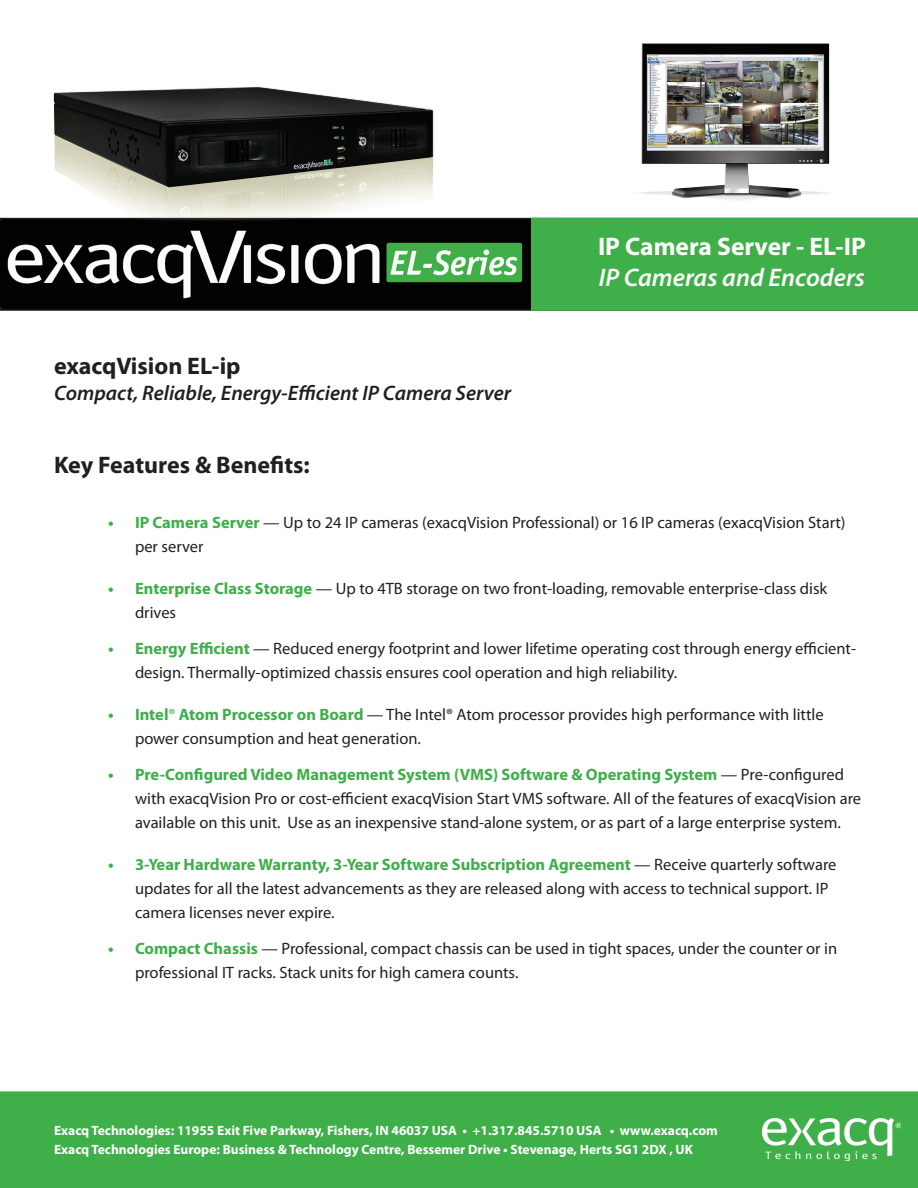
<style>
.page{position:relative;width:918px;height:1188px;background:#fff}
.page>*{position:absolute;margin:0;border:0;box-sizing:border-box;transform-origin:0 0}
.t1{font:700 25.5px/30.6px "Myriad Pro";color:#fff}
.t2{font:700 24px "Myriad Pro";color:#231f20}
.t3{font:italic 600 21px "Myriad Pro";color:#231f20}
.t4{font:16.5px/24px "Myriad Pro";color:#231f20}
.t5{font:700 13.5px/19.8px "Myriad Pro";color:#fff}
.s1{font-weight:600;font-style:italic}
.s2{font-weight:700;color:#3eaf49}
.s3{color:#3eaf49}
</style>
<div class="page">
<div style="left:0;top:218px;width:918px;height:93px;border:2px solid #231f20"></div>
<div style="left:532px;top:219px;width:385px;height:91px;background:#3eaf49"></div>
<div style="left:531px;top:218px;width:387px;height:93px;border:2px solid #3eaf49"></div>
<div style="left:1px;top:1092px;width:916px;height:96px;background:#3eaf49"></div>
<div style="left:0;top:1091px;width:918px;height:97px;border:2px solid #3eaf49"></div>
<img style="left:763px;top:1119px;width:138px;height:42px">
<img style="left:46px;top:86px;width:398px;height:136px">
<img style="left:638px;top:43px;width:192px;height:157px">
<img style="left:0;top:222px;width:529px;height:85px">
<p class="t2" style="left:54px;top:351px;width:188px">exacqVision EL-ip</p>
<p class="t3" style="left:54px;top:379px;width:459px">Compact, Reliable, Energy-Efficient IP Camera Server</p>
<p class="t2" style="left:54px;top:450px;width:257px">Key Features &amp; Benefits:</p>
<p class="t1" style="left:598px;top:231px;width:269px">IP Camera Server - EL-IP<br><span class="s1">IP Cameras and Encoders</span></p>
<p class="t4" style="left:135px;top:510px;width:712px;text-indent:-27px"><span class="s2">• IP Camera Server</span> — Up to 24 IP cameras (exacqVision Professional) or 16 IP cameras (exacqVision Start) per server</p>
<p class="t4" style="left:135px;top:576px;width:694px;text-indent:-27px"><span class="s2">• Enterprise Class Storage</span> — Up to 4TB storage on two front-loading, removable enterprise-class disk drives</p>
<p class="t4" style="left:135px;top:636px;width:723px;text-indent:-27px"><span class="s2">• Energy Efficient</span> — Reduced energy footprint and lower lifetime operating cost through energy efficient&shy;design. Thermally-optimized chassis ensures cool operation and high reliability.</p>
<p class="t4" style="left:135px;top:702px;width:690px;text-indent:-27px"><span class="s2">• Intel</span><span class="s3">®</span> <span class="s2">Atom Processor on Board</span> — The Intel® Atom processor provides high performance with little power consumption and heat generation.</p>
<p class="t4" style="left:135px;top:762px;width:728px;text-indent:-27px"><span class="s2">• Pre-Configured Video Management System (VMS) Software &amp; Operating System</span> — Pre-configured with exacqVision Pro or cost-efficient exacqVision Start VMS software. All of the features of exacqVision are available on this unit. Use as an inexpensive stand-alone system, or as part of a large enterprise system.</p>
<p class="t4" style="left:135px;top:852px;width:703px;text-indent:-27px"><span class="s2">• 3-Year Hardware Warranty, 3-Year Software Subscription Agreement</span> — Receive quarterly software updates for all the latest advancements as they are released along with access to technical support. IP camera licenses never expire.</p>
<p class="t4" style="left:135px;top:936px;width:704px;text-indent:-27px"><span class="s2">• Compact Chassis</span> — Professional, compact chassis can be used in tight spaces, under the counter or in professional IT racks. Stack units for high camera counts.</p>
<p class="t5" style="left:54px;top:1120px;width:665px">Exacq Technologies: 11955 Exit Five Parkway, Fishers, IN 46037 USA • +1.317.845.5710 USA • www.exacq.com<br>Exacq Technologies Europe: Business &amp; Technology Centre, Bessemer Drive • Stevenage, Herts SG1 2DX , UK</p>
</div>
